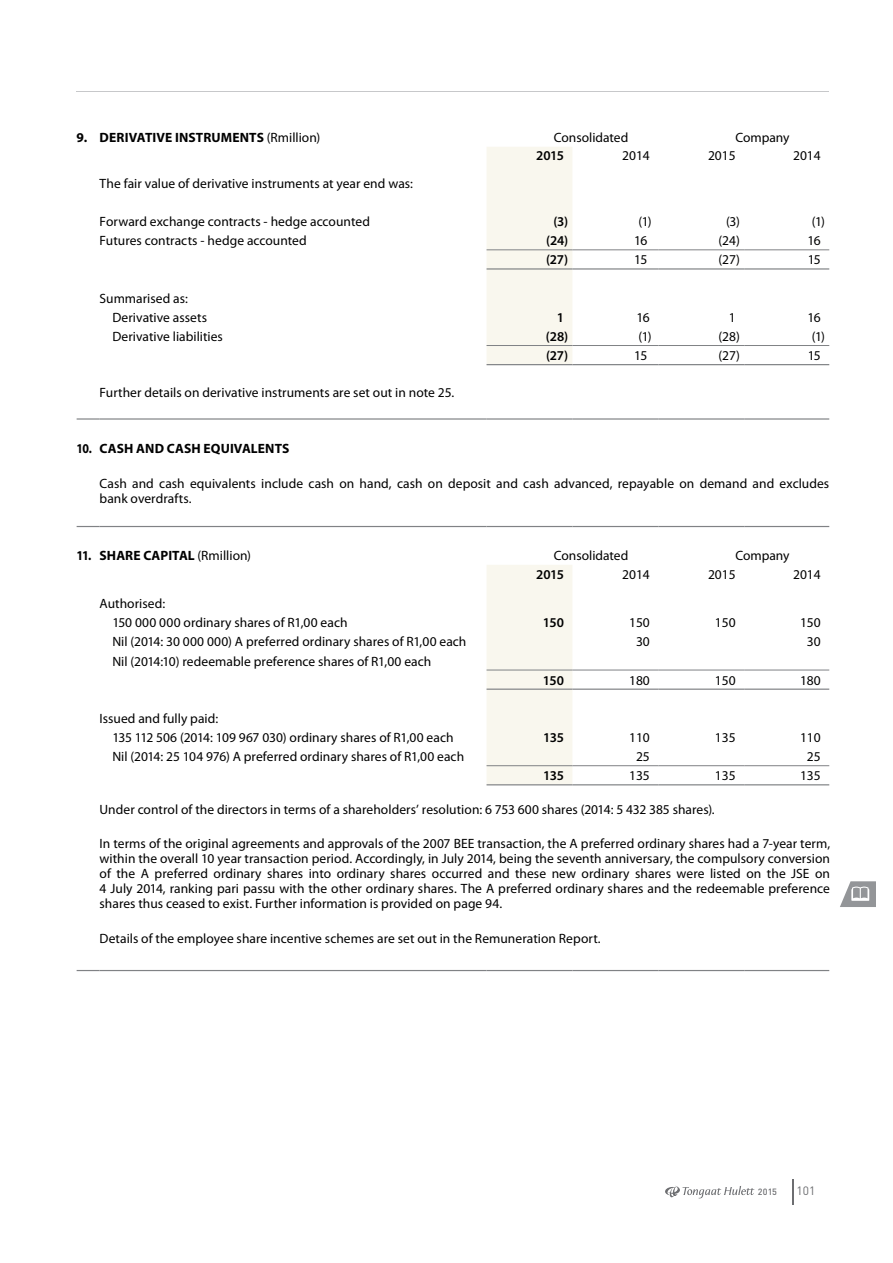
<style>
.page{position:relative;width:893px;height:1263px;background:#fff}
.page>*{position:absolute;margin:0;border:0;box-sizing:border-box;transform-origin:0 0}
.t1{font:13.5px/15px "Myriad Pro";color:#000}
.t2{font:600 13.5px "Myriad Pro";letter-spacing:-.02em;color:#000}
.t3{font:700 13.5px "Myriad Pro";letter-spacing:.005em;color:#000}
.t4{font:700 13.5px "Myriad Pro";letter-spacing:.005em;color:#000;scale:.88 1}
.t5{font:700 13.5px "Myriad Pro";letter-spacing:.005em;color:#000;scale:.92 1}
.t6{font:12px "DIN";color:#6d6e71}
.t7{font:500 9px "DIN";color:#6d6e71}
.s1{font-weight:400}
</style>
<div class="page">
<svg style="left:665px;top:1186px;width:89px;height:13px"></svg>
<svg style="left:792px;top:1179px;width:1px;height:25px"></svg>
<svg style="left:487px;top:147px;width:85px;height:637px;fill:#f9f7ee"></svg>
<hr style="left:487px;top:249px;width:85px;height:1px;background:#808285">
<hr style="left:658px;top:249px;width:86px;height:1px;background:#808285">
<hr style="left:572px;top:249px;width:86px;height:1px;background:#808285">
<hr style="left:744px;top:249px;width:85px;height:1px;background:#808285">
<hr style="left:487px;top:268px;width:85px;height:2px;background:#808285">
<hr style="left:658px;top:268px;width:86px;height:2px;background:#808285">
<hr style="left:572px;top:268px;width:86px;height:2px;background:#808285">
<hr style="left:744px;top:268px;width:85px;height:2px;background:#808285">
<hr style="left:487px;top:345px;width:85px;height:1px;background:#808285">
<hr style="left:658px;top:345px;width:86px;height:1px;background:#808285">
<hr style="left:572px;top:345px;width:86px;height:1px;background:#808285">
<hr style="left:744px;top:345px;width:85px;height:1px;background:#808285">
<hr style="left:487px;top:364px;width:85px;height:1px;background:#808285">
<hr style="left:572px;top:364px;width:86px;height:1px;background:#808285">
<hr style="left:744px;top:364px;width:85px;height:1px;background:#808285">
<hr style="left:658px;top:364px;width:86px;height:1px;background:#808285">
<hr style="left:487px;top:418px;width:85px;height:2px;background:#808285">
<hr style="left:572px;top:418px;width:86px;height:2px;background:#808285">
<hr style="left:658px;top:418px;width:86px;height:2px;background:#808285">
<hr style="left:744px;top:418px;width:85px;height:2px;background:#808285">
<hr style="left:487px;top:526px;width:85px;height:1px;background:#808285">
<hr style="left:572px;top:526px;width:86px;height:1px;background:#808285">
<hr style="left:658px;top:526px;width:86px;height:1px;background:#808285">
<hr style="left:744px;top:526px;width:85px;height:1px;background:#808285">
<hr style="left:487px;top:670px;width:85px;height:1px;background:#808285">
<hr style="left:572px;top:670px;width:86px;height:1px;background:#808285">
<hr style="left:658px;top:670px;width:86px;height:1px;background:#808285">
<hr style="left:744px;top:670px;width:85px;height:1px;background:#808285">
<hr style="left:487px;top:688px;width:85px;height:2px;background:#808285">
<hr style="left:572px;top:688px;width:86px;height:2px;background:#808285">
<hr style="left:658px;top:688px;width:86px;height:2px;background:#808285">
<hr style="left:744px;top:688px;width:85px;height:2px;background:#808285">
<hr style="left:487px;top:765px;width:85px;height:1px;background:#808285">
<hr style="left:572px;top:765px;width:86px;height:1px;background:#808285">
<hr style="left:658px;top:765px;width:86px;height:1px;background:#808285">
<hr style="left:744px;top:765px;width:85px;height:1px;background:#808285">
<hr style="left:487px;top:784px;width:85px;height:1px;background:#808285">
<hr style="left:572px;top:784px;width:86px;height:1px;background:#808285">
<hr style="left:658px;top:784px;width:86px;height:1px;background:#808285">
<hr style="left:744px;top:784px;width:85px;height:1px;background:#808285">
<svg style="left:77px;top:970px;width:23px;height:1px"></svg>
<hr style="left:100px;top:970px;width:387px;height:1px;background:#808285">
<hr style="left:487px;top:970px;width:85px;height:1px;background:#808285">
<hr style="left:572px;top:970px;width:86px;height:1px;background:#808285">
<hr style="left:658px;top:970px;width:86px;height:1px;background:#808285">
<hr style="left:744px;top:970px;width:85px;height:1px;background:#808285">
<svg style="left:77px;top:526px;width:23px;height:1px"></svg>
<hr style="left:100px;top:526px;width:387px;height:1px;background:#808285">
<hr style="left:77px;top:418px;width:23px;height:2px;background:#808285">
<hr style="left:100px;top:418px;width:387px;height:2px;background:#808285">
<hr style="left:76px;top:91px;width:753px;height:1px;background:#c7c8ca">
<svg style="left:840px;top:881px;width:36px;height:26px"></svg>
<p class="t3" style="left:77px;top:129px;width:245px">9. DERIVATIVE INSTRUMENTS <span class="s1">(Rmillion)</span></p>
<p class="t1" style="left:554px;top:130px;width:76px">Consolidated</p>
<p class="t1" style="left:735px;top:130px;width:56px">Company</p>
<p class="t2" style="left:536px;top:148px;width:29px">2015</p>
<p class="t1" style="left:622px;top:149px;width:29px">2014</p>
<p class="t1" style="left:708px;top:149px;width:29px">2015</p>
<p class="t1" style="left:793px;top:149px;width:29px">2014</p>
<p class="t1" style="left:100px;top:176px;width:315px">The fair value of derivative instruments at year end was:</p>
<p class="t1" style="left:100px;top:214px;width:272px">Forward exchange contracts - hedge accounted</p>
<p class="t2" style="left:553px;top:214px;width:16px">(3)</p>
<p class="t1" style="left:638px;top:214px;width:15px">(1)</p>
<p class="t1" style="left:726px;top:214px;width:15px">(3)</p>
<p class="t1" style="left:812px;top:214px;width:15px">(1)</p>
<p class="t1" style="left:100px;top:234px;width:209px">Futures contracts - hedge accounted</p>
<p class="t2" style="left:546px;top:233px;width:24px">(24)</p>
<p class="t1" style="left:634px;top:234px;width:15px">16</p>
<p class="t1" style="left:718px;top:234px;width:23px">(24)</p>
<p class="t1" style="left:807px;top:234px;width:15px">16</p>
<p class="t2" style="left:546px;top:252px;width:24px">(27)</p>
<p class="t1" style="left:634px;top:253px;width:15px">15</p>
<p class="t1" style="left:718px;top:253px;width:23px">(27)</p>
<p class="t1" style="left:808px;top:253px;width:15px">15</p>
<p class="t1" style="left:112px;top:289px;width:96px;line-height:19.2px;text-indent:-13px">Summarised as:<br>Derivative assets</p>
<p class="t2" style="left:557px;top:310px;width:9px">1</p>
<p class="t1" style="left:637px;top:310px;width:15px">16</p>
<p class="t1" style="left:729px;top:310px;width:8px">1</p>
<p class="t1" style="left:807px;top:310px;width:15px">16</p>
<p class="t1" style="left:112px;top:329px;width:112px">Derivative liabilities</p>
<p class="t2" style="left:546px;top:329px;width:24px">(28)</p>
<p class="t1" style="left:638px;top:329px;width:15px">(1)</p>
<p class="t1" style="left:718px;top:329px;width:23px">(28)</p>
<p class="t1" style="left:812px;top:329px;width:15px">(1)</p>
<p class="t2" style="left:546px;top:348px;width:24px">(27)</p>
<p class="t1" style="left:634px;top:348px;width:15px">15</p>
<p class="t1" style="left:718px;top:348px;width:23px">(27)</p>
<p class="t1" style="left:808px;top:348px;width:15px">15</p>
<p class="t1" style="left:100px;top:385px;width:356px">Further details on derivative instruments are set out in note 25.</p>
<p class="t4" style="left:77px;top:439px;width:243px">10. CASH AND CASH EQUIVALENTS</p>
<p class="t1" style="left:100px;top:476px;width:731px">Cash and cash equivalents include cash on hand, cash on deposit and cash advanced, repayable on demand and excludes bank overdrafts.</p>
<p class="t5" style="left:77px;top:547px;width:191px">11. SHARE CAPITAL <span class="s1">(Rmillion)</span></p>
<p class="t1" style="left:554px;top:548px;width:76px">Consolidated</p>
<p class="t1" style="left:735px;top:548px;width:56px">Company</p>
<p class="t2" style="left:536px;top:567px;width:29px">2015</p>
<p class="t1" style="left:622px;top:568px;width:29px">2014</p>
<p class="t1" style="left:708px;top:568px;width:29px">2015</p>
<p class="t1" style="left:793px;top:568px;width:29px">2014</p>
<p class="t1" style="left:112px;top:594px;width:237px;line-height:19.2px;text-indent:-13px">Authorised:<br>150 000 000 ordinary shares of R1,00 each</p>
<p class="t2" style="left:543px;top:615px;width:23px">150</p>
<p class="t1" style="left:629px;top:615px;width:22px">150</p>
<p class="t1" style="left:715px;top:615px;width:22px">150</p>
<p class="t1" style="left:800px;top:615px;width:22px">150</p>
<p class="t1" style="left:112px;top:635px;width:356px">Nil (2014: 30 000 000) A preferred ordinary shares of R1,00 each</p>
<p class="t1" style="left:636px;top:635px;width:15px">30</p>
<p class="t1" style="left:807px;top:635px;width:15px">30</p>
<p class="t1" style="left:112px;top:654px;width:320px">Nil (2014:10) redeemable preference shares of R1,00 each</p>
<p class="t2" style="left:543px;top:673px;width:23px">150</p>
<p class="t1" style="left:629px;top:673px;width:22px">180</p>
<p class="t1" style="left:715px;top:673px;width:22px">150</p>
<p class="t1" style="left:800px;top:673px;width:22px">180</p>
<p class="t1" style="left:112px;top:709px;width:343px;line-height:19.2px;text-indent:-13px">Issued and fully paid:<br>135 112 506 (2014: 109 967 030) ordinary shares of R1,00 each</p>
<p class="t2" style="left:543px;top:730px;width:22px">135</p>
<p class="t1" style="left:629px;top:730px;width:22px">110</p>
<p class="t1" style="left:715px;top:730px;width:22px">135</p>
<p class="t1" style="left:800px;top:730px;width:22px">110</p>
<p class="t1" style="left:112px;top:749px;width:353px">Nil (2014: 25 104 976) A preferred ordinary shares of R1,00 each</p>
<p class="t1" style="left:636px;top:749px;width:15px">25</p>
<p class="t1" style="left:807px;top:749px;width:15px">25</p>
<p class="t2" style="left:543px;top:768px;width:22px">135</p>
<p class="t1" style="left:629px;top:768px;width:22px">135</p>
<p class="t1" style="left:715px;top:768px;width:22px">135</p>
<p class="t1" style="left:800px;top:768px;width:22px">135</p>
<p class="t1" style="left:100px;top:802px;width:617px">Under control of the directors in terms of a shareholders’ resolution: 6 753 600 shares (2014: 5 432 385 shares).</p>
<p class="t1" style="left:100px;top:836px;width:732px;text-align:justify">In terms of the original agreements and approvals of the 2007 BEE transaction, the A preferred ordinary shares had a 7-year term, within the overall 10 year transaction period. Accordingly, in July 2014, being the seventh anniversary, the compulsory conversion of the A preferred ordinary shares into ordinary shares occurred and these new ordinary shares were listed on the JSE on 4 July 2014, ranking pari passu with the other ordinary shares. The A preferred ordinary shares and the redeemable preference shares thus ceased to exist. Further information is provided on page 94.</p>
<p class="t1" style="left:100px;top:931px;width:503px">Details of the employee share incentive schemes are set out in the Remuneration Report.</p>
<p class="t7" style="left:758px;top:1186px;width:21px">2015</p>
<p class="t6" style="left:796px;top:1183px;width:20px">101</p>
</div>
